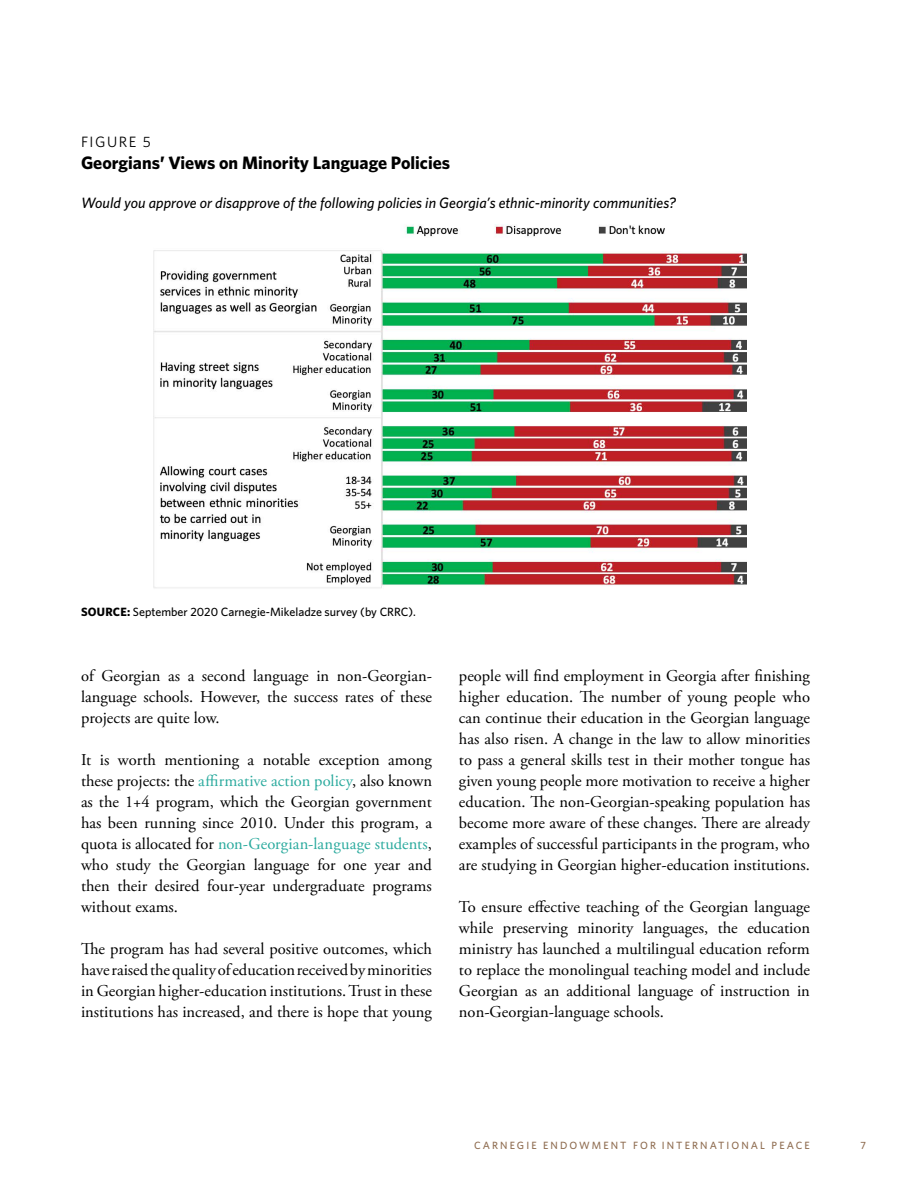
<style>
.page{position:relative;width:918px;height:1188px;background:#fff}
.page>*{position:absolute;margin:0;border:0;box-sizing:border-box;transform-origin:0 0}
.t1{font:700 18px "Whitney";color:#000}
.t2{font:16.5px/21px "Adobe Garamond Pro";color:#000;text-align:justify}
.t3{font:italic 500 15px "Whitney";letter-spacing:.005em;color:#000}
.t4{font:15px "Whitney";letter-spacing:.1em;color:#000}
.t5{font:500 12px "Whitney";color:#000}
.t6{font:500 10.5px "Whitney";letter-spacing:.2em;color:#8f6d51}
.s1{font-weight:700}
.s2{color:#2baa9e}
</style>
<div class="page">
<img style="left:154px;top:224px;width:592px;height:364px">
<p class="t4" style="left:81px;top:132px;width:71px">FIGURE 5</p>
<p class="t1" style="left:81px;top:150px;width:371px">Georgians’ Views on Minority Language Policies</p>
<p class="t3" style="left:81px;top:192px;width:597px">Would you approve or disapprove of the following policies in Georgia’s ethnic-minority communities?</p>
<p class="t5" style="left:81px;top:604px;width:336px"><span class="s1">SOURCE:</span> September 2020 Carnegie-Mikeladze survey (by CRRC).</p>
<p class="t2" style="left:81px;top:666px;width:352px">of Georgian as a second language in non-Georgian&shy;language schools. However, the success rates of these projects are quite low.</p>
<p class="t2" style="left:81px;top:750px;width:353px">It is worth mentioning a notable exception among these projects: the <span class="s2">affirmative action policy</span>, also known as the 1+4 program, which the Georgian government has been running since 2010. Under this program, a quota is allocated for <span class="s2">non-Georgian-language students</span>, who study the Georgian language for one year and then their desired four-year undergraduate programs without exams.</p>
<p class="t2" style="left:81px;top:939px;width:353px">The program has had several positive outcomes, which have raised the quality of education received by minorities in Georgian higher-education institutions. Trust in these institutions has increased, and there is hope that young</p>
<p class="t2" style="left:459px;top:666px;width:353px">people will find employment in Georgia after finishing higher education. The number of young people who can continue their education in the Georgian language has also risen. A change in the law to allow minorities to pass a general skills test in their mother tongue has given young people more motivation to receive a higher education. The non-Georgian-speaking population has become more aware of these changes. There are already examples of successful participants in the program, who are studying in Georgian higher-education institutions.</p>
<p class="t2" style="left:459px;top:897px;width:353px">To ensure effective teaching of the Georgian language while preserving minority languages, the education ministry has launched a multilingual education reform to replace the monolingual teaching model and include Georgian as an additional language of instruction in non-Georgian-language schools.</p>
<p class="t6" style="left:474px;top:1138px;width:337px">CARNEGIE ENDOWMENT FOR INTERNATIONAL PEACE</p>
<p class="t6" style="left:860px;top:1138px;width:7px">7</p>
</div>
